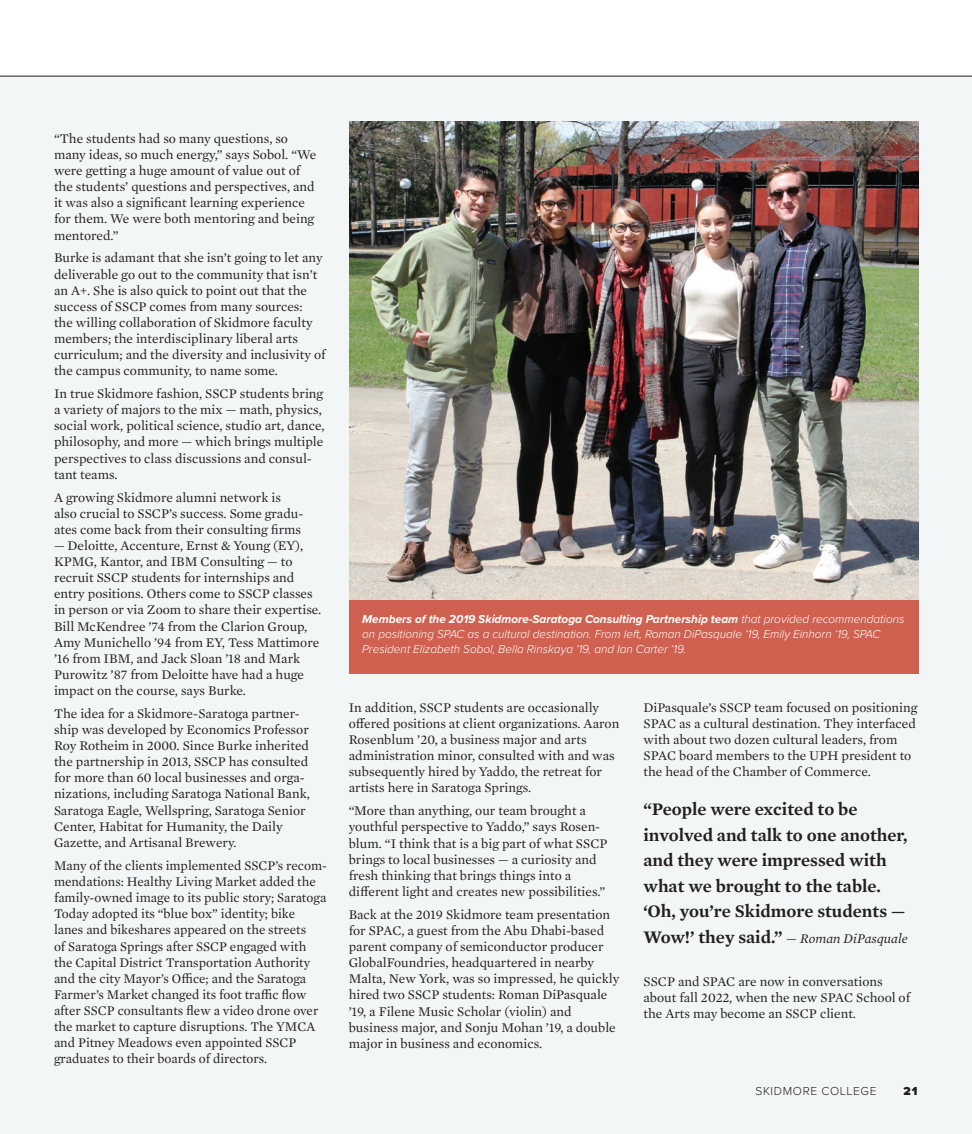
<style>
.page{position:relative;width:972px;height:1134px;background:#fff}
.page>*{position:absolute;margin:0;border:0;box-sizing:border-box;transform-origin:0 0}
.t1{font:600 18px/25.5px "Mercury Text G1";color:#231f20}
.t2{font:13.5px/16px "Mercury Text G1";color:#231f20}
.t3{font:italic 13.5px "Mercury Text G1";color:#231f20}
.t4{font:italic 300 12px/15px "Proxima Nova";color:#fff}
.t5{font:300 12px "Proxima Nova";letter-spacing:.05em;color:#231f20}
.t6{font:900 12px "Proxima Nova";color:#231f20}
.s1{font-weight:700}
.s2{font-weight:600;font-style:normal;font-size:18px}
</style>
<div class="page">
<div style="left:0;top:76px;width:972px;height:1058px;background:#f3f6f7"></div>
<div style="left:349px;top:600px;width:569px;height:74px;background:#d06050"></div>
<img style="left:349px;top:122px;width:569px;height:478px">
<hr style="left:0;top:76px;width:972px;height:1px;background:#231f20">
<p class="t2" style="left:54px;top:130px;width:264px">“The students had so many questions, so many ideas, so much energy,” says Sobol. “We were getting a huge amount of value out of the students’ questions and perspectives, and it was also a significant learning experience for them. We were both mentoring and being mentored.”</p>
<p class="t2" style="left:54px;top:249px;width:273px">Burke is adamant that she isn’t going to let any deliverable go out to the community that isn’t an A+. She is also quick to point out that the success of SSCP comes from many sources:<br>the willing collaboration of Skidmore faculty members; the interdisciplinary liberal arts curriculum; and the diversity and inclusivity of the campus community, to name some.</p>
<p class="t2" style="left:54px;top:385px;width:272px">In true Skidmore fashion, SSCP students bring a variety of majors to the mix — math, physics, social work, political science, studio art, dance, philosophy, and more — which brings multiple perspectives to class discussions and consul&shy;tant teams.</p>
<p class="t2" style="left:54px;top:488px;width:251px">A growing Skidmore alumni network is also crucial to SSCP’s success. Some gradu&shy;ates come back from their consulting firms</p>
<p class="t2" style="left:54px;top:537px;width:269px">— Deloitte, Accenture, Ernst &amp; Young (EY), KPMG, Kantor, and IBM Consulting — to recruit SSCP students for internships and entry positions. Others come to SSCP classes in person or via Zoom to share their expertise.<br>Bill McKendree ’74 from the Clarion Group, Amy Munichello ’94 from EY, Tess Mattimore ’16 from IBM, and Jack Sloan ’18 and Mark Purowitz ’87 from Deloitte have had a huge impact on the course, says Burke.</p>
<p class="t2" style="left:54px;top:705px;width:257px">The idea for a Skidmore-Saratoga partner&shy;ship was developed by Economics Professor Roy Rotheim in 2000. Since Burke inherited the partnership in 2013, SSCP has consulted for more than 60 local businesses and orga&shy;nizations, including Saratoga National Bank, Saratoga Eagle, Wellspring, Saratoga Senior Center, Habitat for Humanity, the Daily Gazette, and Artisanal Brewery.</p>
<p class="t2" style="left:54px;top:857px;width:275px">Many of the clients implemented SSCP’s recom&shy;mendations: Healthy Living Market added the family-owned image to its public story; Saratoga Today adopted its “blue box” identity; bike lanes and bikeshares appeared on the streets<br>of Saratoga Springs after SSCP engaged with the Capital District Transportation Authority and the city Mayor’s Office; and the Saratoga Farmer’s Market changed its foot traffic flow after SSCP consultants flew a video drone over the market to capture disruptions. The YMCA and Pitney Meadows even appointed SSCP graduates to their boards of directors.</p>
<p class="t4" style="left:362px;top:610px;width:544px"><span class="s1">Members of the 2019 Skidmore-Saratoga Consulting Partnership team</span> that provided recommendations on positioning SPAC as a cultural destination. From left, Roman DiPasquale ‘19, Emily Einhorn ‘19, SPAC<br>President Elizabeth Sobol, Bella Rinskaya ‘19, and Ian Carter ‘19.</p>
<p class="t2" style="left:349px;top:699px;width:272px">In addition, SSCP students are occasionally offered positions at client organizations. Aaron Rosenblum ’20, a business major and arts administration minor, consulted with and was subsequently hired by Yaddo, the retreat for artists here in Saratoga Springs.</p>
<p class="t2" style="left:349px;top:802px;width:260px">“More than anything, our team brought a youthful perspective to Yaddo,” says Rosen&shy;blum. “I think that is a big part of what SSCP brings to local businesses — a curiosity and fresh thinking that brings things into a different light and creates new possibilities.”</p>
<p class="t2" style="left:349px;top:906px;width:272px">Back at the 2019 Skidmore team presentation for SPAC, a guest from the Abu Dhabi-based parent company of semiconductor producer GlobalFoundries, headquartered in nearby Malta, New York, was so impressed, he quickly hired two SSCP students: Roman DiPasquale ’19, a Filene Music Scholar (violin) and business major, and Sonju Mohan ’19, a double major in business and economics.</p>
<p class="t2" style="left:643px;top:699px;width:275px">DiPasquale’s SSCP team focused on positioning SPAC as a cultural destination. They interfaced with about two dozen cultural leaders, from SPAC board members to the UPH president to the head of the Chamber of Commerce.</p>
<h1 class="t1" style="left:644px;top:796px;width:266px">“People were excited to be involved and talk to one another, and they were impressed with what we brought to the table. ‘Oh, you’re Skidmore students —</h1>
<p class="t3" style="left:644px;top:929px;width:266px"><span class="s2">Wow!’ they said.”</span> — Roman DiPasquale</p>
<p class="t2" style="left:644px;top:973px;width:268px">SSCP and SPAC are now in conversations about fall 2022, when the new SPAC School of the Arts may become an SSCP client.</p>
<p class="t5" style="left:755px;top:1082px;width:123px">SKIDMORE COLLEGE</p>
<p class="t6" style="left:903px;top:1082px;width:17px">21</p>
</div>
